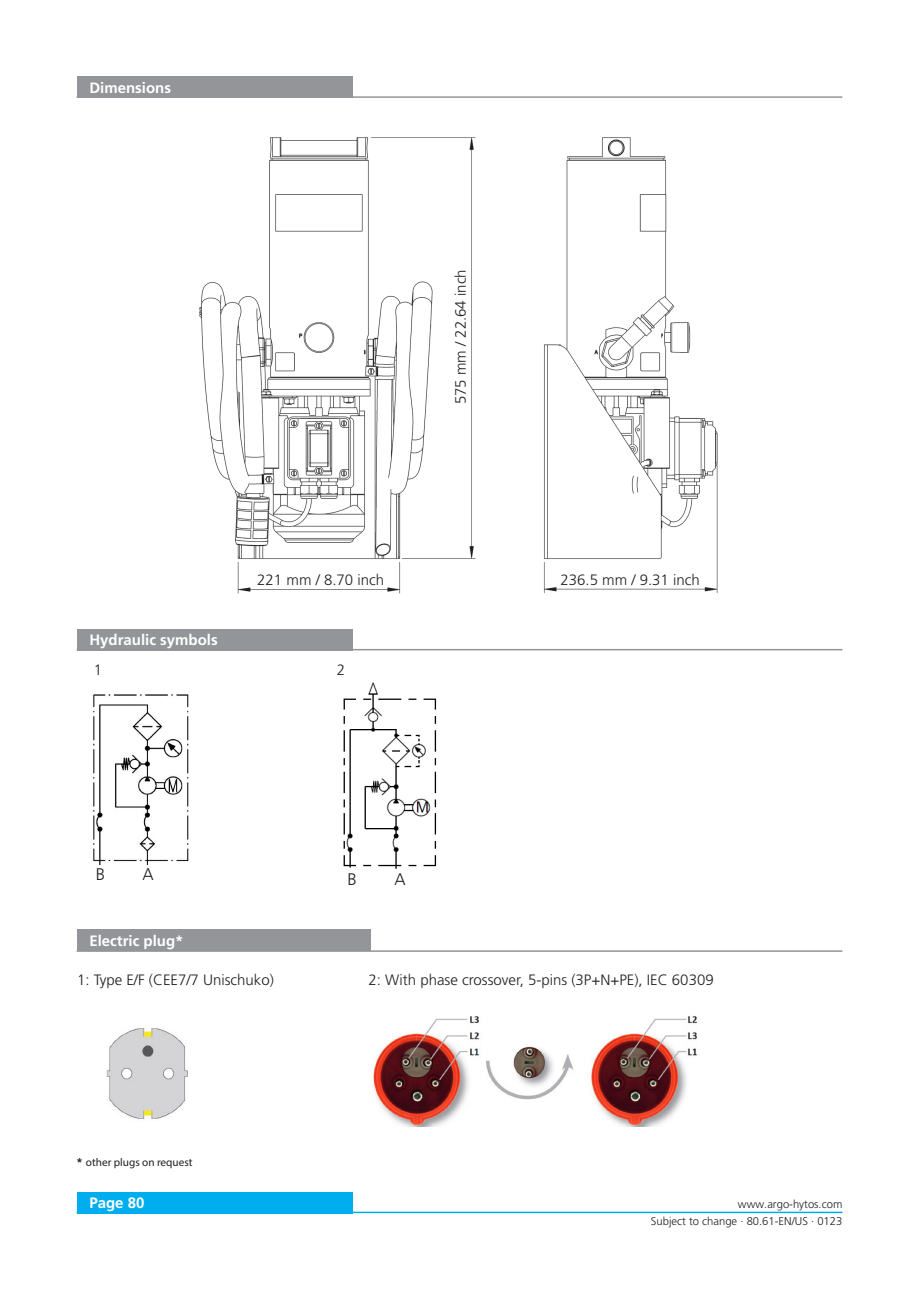
<style>
.page{position:relative;width:919px;height:1289px;background:#fff}
.page>*{position:absolute;margin:0;border:0;box-sizing:border-box;transform-origin:0 0}
.t1{font:300 16.8px "Frutiger LT Pro";color:#231f20}
.t2{font:300 15px "Frutiger LT Pro";color:#231f20}
._04_Headline_white{font:700 15px "Frutiger LT Pro";color:#fff}
.t3{font:300 11.25px "Frutiger LT Pro";color:#231f20}
._08_Legend{font:11.25px "Myriad Pro";color:#231f20}
.s1{font-family:"Frutiger LT Pro";font-weight:700}
</style>
<div class="page">
<div style="left:77px;top:1191px;width:275px;height:22px;background:#00aeef"></div>
<hr style="left:77px;top:1211px;width:765px;height:2px;background:#00aeef">
<div style="left:77px;top:77px;width:275px;height:21px;background:#939598"></div>
<hr style="left:77px;top:96px;width:765px;height:2px;background:#939598">
<div style="left:77px;top:629px;width:275px;height:21px;background:#939598"></div>
<hr style="left:77px;top:649px;width:765px;height:1px;background:#939598">
<img style="left:199px;top:137px;width:519px;height:457px">
<div style="left:445px;top:323px;width:23px;height:54px;background:#fff"></div>
<div style="left:283px;top:566px;width:54px;height:22px;background:#fff"></div>
<div style="left:602px;top:566px;width:54px;height:22px;background:#fff"></div>
<img style="left:93px;top:694px;width:96px;height:171px">
<img style="left:343px;top:682px;width:94px;height:187px">
<img style="left:107px;top:1028px;width:81px;height:91px">
<div style="left:77px;top:929px;width:293px;height:22px;background:#939598"></div>
<hr style="left:77px;top:950px;width:765px;height:1px;background:#939598">
<img style="left:372px;top:1016px;width:325px;height:110px">
<p class="_04_Headline_white" style="left:89px;top:79px;width:83px">Dimensions</p>
<p class="t2" style="left:452px;top:404px;width:137px;rotate:-90deg">575 mm / 22.64 inch</p>
<p class="_04_Headline_white" style="left:89px;top:631px;width:130px">Hydraulic symbols</p>
<p class="t2" style="left:257px;top:571px;width:128px">221 mm / 8.70 inch</p>
<p class="t2" style="left:560px;top:571px;width:141px">236.5 mm / 9.31 inch</p>
<p class="t2" style="left:94px;top:660px;width:10px">1</p>
<p class="t2" style="left:337px;top:660px;width:10px">2</p>
<p class="t1" style="left:96px;top:864px;width:11px">B</p>
<p class="t1" style="left:143px;top:864px;width:13px">A</p>
<p class="t1" style="left:347px;top:869px;width:11px">B</p>
<p class="t1" style="left:394px;top:869px;width:13px">A</p>
<p class="_04_Headline_white" style="left:89px;top:931px;width:96px">Electric plug*</p>
<p class="t2" style="left:77px;top:970px;width:198px">1: Type E/F (CEE7/7 Unischuko)</p>
<p class="t2" style="left:368px;top:970px;width:347px">2: With phase crossover, 5-pins (3P+N+PE), IEC 60309</p>
<p class="_08_Legend" style="left:76px;top:1155px;width:117px"><span class="s1">*</span> other plugs on request</p>
<p class="_04_Headline_white" style="left:89px;top:1194px;width:57px">Page 80</p>
<p class="t3" style="left:738px;top:1197px;width:106px">www.argo-hytos.com</p>
<p class="t3" style="left:651px;top:1214px;width:193px">Subject to change · 80.61-EN/US · 0123</p>
</div>
